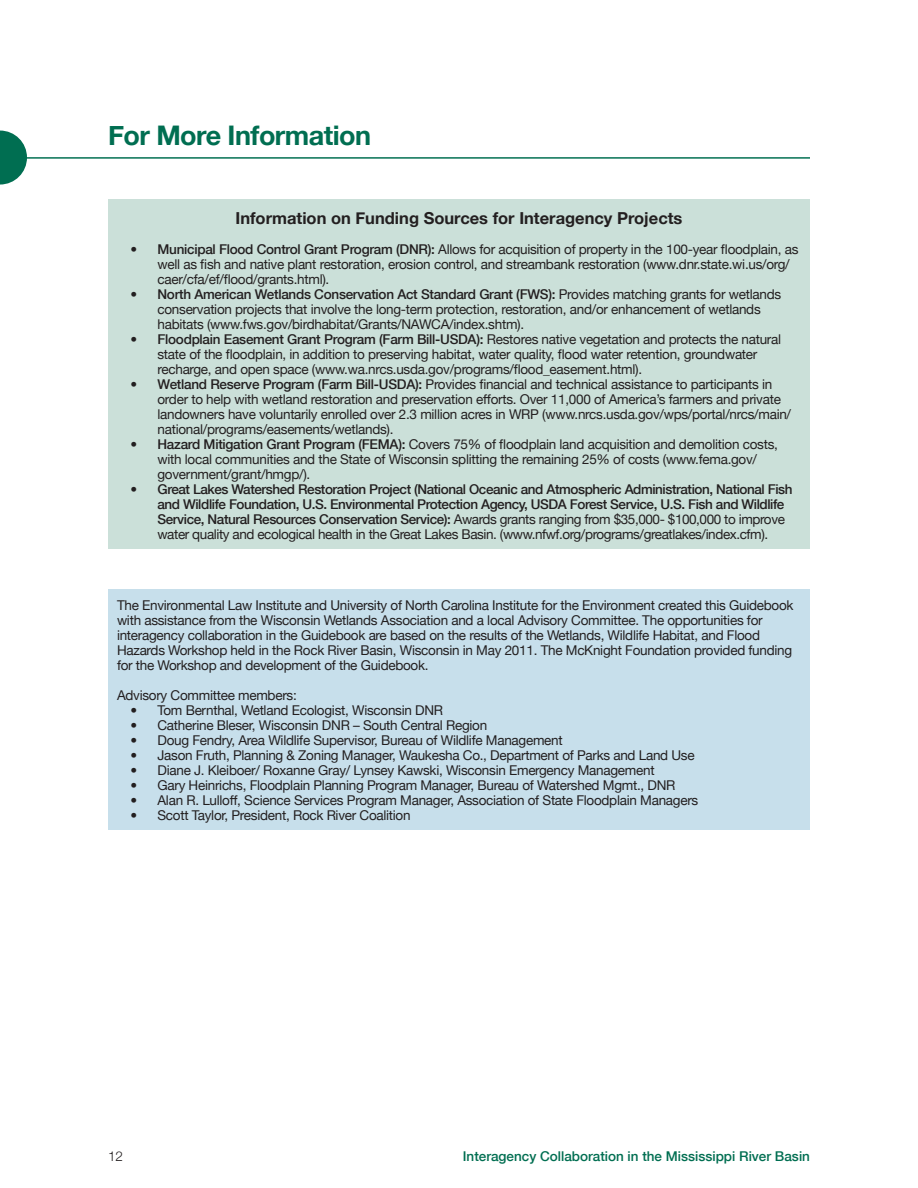
<style>
.page{position:relative;width:918px;height:1188px;background:#fff}
.page>*{position:absolute;margin:0;border:0;box-sizing:border-box;transform-origin:0 0}
.Page_Title{font:700 27px "Helvetica Neue";letter-spacing:-.02em;color:#006e51}
.Body{font:700 16.5px "Helvetica Neue";color:#231f20}
.Bullet{font:13.5px/15px "Helvetica Neue";letter-spacing:-.02em;color:#231f20}
.Body-2{font:13.5px/15px "Helvetica Neue";letter-spacing:-.02em;color:#231f20}
.Bullet-2{font:500 13.5px/15px "Helvetica Neue";letter-spacing:-.03em;color:#231f20}
.t1{font:500 13.5px "Helvetica Neue";color:#006e51}
.t2{font:300 13.5px "Helvetica Neue";color:#231f20}
.s1{font-weight:500}
.s2{font-weight:400}
</style>
<div class="page">
<svg style="left:0;top:131px;width:27px;height:54px"></svg>
<hr style="left:0;top:158px;width:810px;height:1px;background:#006e51">
<div style="left:108px;top:199px;width:702px;height:349px;background:#cbe0d9"></div>
<div style="left:108px;top:589px;width:702px;height:240px;background:#c7dfeb"></div>
<p class="Page_Title" style="left:108px;top:111px;width:265px">For More Information</p>
<p class="Body" style="left:235px;top:203px;width:449px">Information on Funding Sources for Interagency Projects</p>
<p class="Bullet" style="left:158px;top:241px;width:642px;text-indent:-27px">• <span class="s1">Municipal Flood Control Grant Program (DNR):</span> Allows for acquisition of property in the 100-year floodplain, as well as fish and native plant restoration, erosion control, and streambank restoration (www.dnr.state.wi.us/org/ caer/cfa/ef/flood/grants.html).</p>
<p class="Bullet" style="left:158px;top:286px;width:625px;text-indent:-27px">• <span class="s1">North American Wetlands Conservation Act Standard Grant (FWS):</span> Provides matching grants for wetlands conservation projects that involve the long-term protection, restoration, and/or enhancement of wetlands habitats (www.fws.gov/birdhabitat/Grants/NAWCA/index.shtm).</p>
<p class="Bullet" style="left:158px;top:331px;width:625px;text-indent:-27px">• <span class="s1">Floodplain Easement Grant Program (Farm Bill-USDA):</span> Restores native vegetation and protects the natural state of the floodplain, in addition to preserving habitat, water quality, flood water retention, groundwater recharge, and open space (www.wa.nrcs.usda.gov/programs/flood_easement.html).</p>
<p class="Bullet" style="left:158px;top:376px;width:635px;text-indent:-27px">• <span class="s1">Wetland Reserve Program (Farm Bill-USDA):</span> Provides financial and technical assistance to participants in order to help with wetland restoration and preservation efforts. Over 11,000 of America’s farmers and private landowners have voluntarily enrolled over 2.3 million acres in WRP (www.nrcs.usda.gov/wps/portal/nrcs/main/ national/programs/easements/wetlands).</p>
<p class="Bullet" style="left:158px;top:436px;width:622px;text-indent:-27px">• <span class="s1">Hazard Mitigation Grant Program (FEMA):</span> Covers 75% of floodplain land acquisition and demolition costs, with local communities and the State of Wisconsin splitting the remaining 25% of costs (www.fema.gov/ government/grant/hmgp/).</p>
<p class="Bullet-2" style="left:158px;top:481px;width:637px;text-indent:-27px"><span class="s2">•</span> Great Lakes Watershed Restoration Project (National Oceanic and Atmospheric Administration, National Fish and Wildlife Foundation, U.S. Environmental Protection Agency, USDA Forest Service, U.S. Fish and Wildlife Service, Natural Resources Conservation Service): <span class="s2">Awards grants ranging from $35,000- $100,000 to improve water quality and ecological health in the Great Lakes Basin. (www.nfwf.org/programs/greatlakes/index.cfm).</span></p>
<p class="Body-2" style="left:117px;top:597px;width:678px">The Environmental Law Institute and University of North Carolina Institute for the Environment created this Guidebook with assistance from the Wisconsin Wetlands Association and a local Advisory Committee. The opportunities for interagency collaboration in the Guidebook are based on the results of the Wetlands, Wildlife Habitat, and Flood Hazards Workshop held in the Rock River Basin, Wisconsin in May 2011. The McKnight Foundation provided funding for the Workshop and development of the Guidebook.</p>
<p class="Body-2" style="left:117px;top:687px;width:181px">Advisory Committee members:</p>
<p class="Bullet" style="left:131px;top:702px;width:314px">• Tom Bernthal, Wetland Ecologist, Wisconsin DNR</p>
<p class="Bullet" style="left:131px;top:717px;width:358px">• Catherine Bleser, Wisconsin DNR – South Central Region</p>
<p class="Bullet" style="left:131px;top:732px;width:434px">• Doug Fendry, Area Wildlife Supervisor, Bureau of Wildlife Management</p>
<p class="Bullet" style="left:131px;top:747px;width:566px">• Jason Fruth, Planning &amp; Zoning Manager, Waukesha Co., Department of Parks and Land Use</p>
<p class="Bullet" style="left:131px;top:762px;width:526px">• Diane J. Kleiboer/ Roxanne Gray/ Lynsey Kawski, Wisconsin Emergency Management</p>
<p class="Bullet" style="left:131px;top:777px;width:546px">• Gary Heinrichs, Floodplain Planning Program Manager, Bureau of Watershed Mgmt., DNR</p>
<p class="Bullet" style="left:131px;top:792px;width:569px">• Alan R. Lulloff, Science Services Program Manager, Association of State Floodplain Managers</p>
<p class="Bullet" style="left:131px;top:807px;width:282px">• Scott Taylor, President, Rock River Coalition</p>
<p class="t2" style="left:108px;top:1145px;width:17px">12</p>
<p class="t1" style="left:463px;top:1145px;width:349px">Interagency Collaboration in the Mississippi River Basin</p>
</div>
